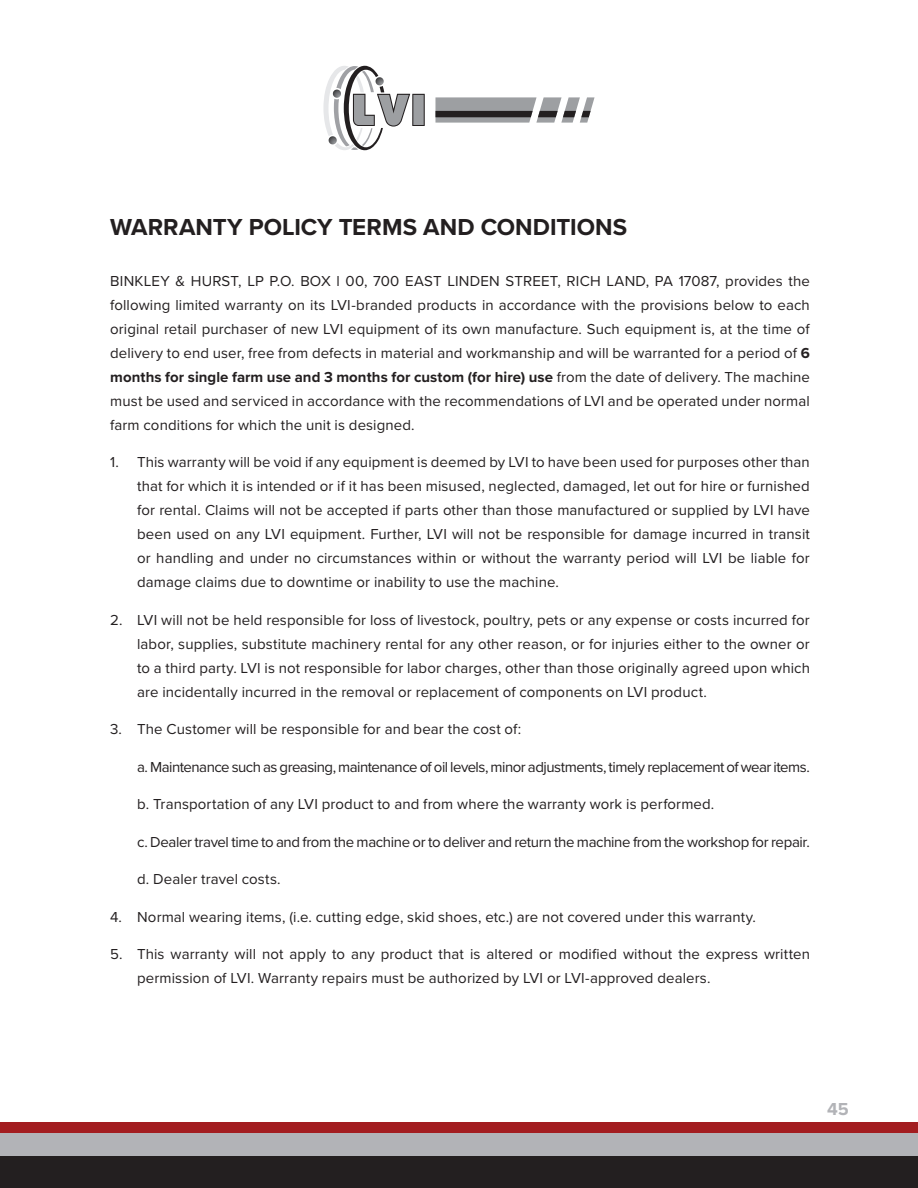
<style>
.page{position:relative;width:918px;height:1188px;background:#fff}
.page>*{position:absolute;margin:0;border:0;box-sizing:border-box;transform-origin:0 0}
.t1{font:700 24px "Proxima Nova";color:#231f20}
.t2{font:700 18px "Proxima Nova";color:#b2b3b7}
.t3{font:15px/24px "Proxima Nova";letter-spacing:.005em;color:#231f20;text-align:justify}
.t4{font:15px "Proxima Nova";letter-spacing:-.035em;color:#231f20}
.t5{font:15px "Proxima Nova";letter-spacing:-.025em;color:#231f20}
.s1{font-weight:700}
</style>
<div class="page">
<div style="left:0;top:1123px;width:918px;height:65px;background:#a31d20"></div>
<div style="left:0;top:1134px;width:918px;height:54px;background:#b2b3b7"></div>
<div style="left:0;top:1157px;width:918px;height:31px;background:#231f20"></div>
<svg style="left:435px;top:97px;width:160px;height:26px;background:#969698"></svg>
<svg style="left:323px;top:66px;width:102px;height:84px"></svg>
<h1 class="t1" style="left:110px;top:209px;width:518px">WARRANTY POLICY TERMS AND CONDITIONS</h1>
<p class="t3" style="left:110px;top:268px;width:701px">BINKLEY &amp; HURST, LP P.O. BOX l 00, 700 EAST LINDEN STREET, RICH LAND, PA 17087, provides the following limited warranty on its LVI-branded products in accordance with the provisions below to each original retail purchaser of new LVI equipment of its own manufacture. Such equipment is, at the time of delivery to end user, free from defects in material and workmanship and will be warranted for a period of <span class="s1">6 months for single farm use and 3 months for custom (for hire) use</span> from the date of delivery. The machine must be used and serviced in accordance with the recommendations of LVI and be operated under normal farm conditions for which the unit is designed.</p>
<p class="t3" style="left:137px;top:450px;width:674px;text-indent:-27px">1. This warranty will be void if any equipment is deemed by LVI to have been used for purposes other than that for which it is intended or if it has been misused, neglected, damaged, let out for hire or furnished for rental. Claims will not be accepted if parts other than those manufactured or supplied by LVI have been used on any LVI equipment. Further, LVI will not be responsible for damage incurred in transit or handling and under no circumstances within or without the warranty period will LVI be liable for damage claims due to downtime or inability to use the machine.</p>
<p class="t3" style="left:137px;top:607px;width:674px;text-indent:-27px">2. LVI will not be held responsible for loss of livestock, poultry, pets or any expense or costs incurred for labor, supplies, substitute machinery rental for any other reason, or for injuries either to the owner or to a third party. LVI is not responsible for labor charges, other than those originally agreed upon which are incidentally incurred in the removal or replacement of components on LVI product.</p>
<p class="t3" style="left:110px;top:717px;width:413px">3. The Customer will be responsible for and bear the cost of:</p>
<p class="t4" style="left:137px;top:756px;width:674px">a. Maintenance such as greasing, maintenance of oil levels, minor adjustments, timely replacement of wear items.</p>
<p class="t3" style="left:137px;top:792px;width:579px">b. Transportation of any LVI product to and from where the warranty work is performed.</p>
<p class="t5" style="left:137px;top:831px;width:674px">c. Dealer travel time to and from the machine or to deliver and return the machine from the workshop for repair.</p>
<p class="t3" style="left:137px;top:867px;width:145px">d. Dealer travel costs.</p>
<p class="t3" style="left:110px;top:904px;width:647px">4. Normal wearing items, (i.e. cutting edge, skid shoes, etc.) are not covered under this warranty.</p>
<p class="t3" style="left:137px;top:942px;width:674px;text-indent:-27px">5. This warranty will not apply to any product that is altered or modified without the express written permission of LVI. Warranty repairs must be authorized by LVI or LVI-approved dealers.</p>
<p class="t2" style="left:827px;top:1095px;width:23px">45</p>
</div>
